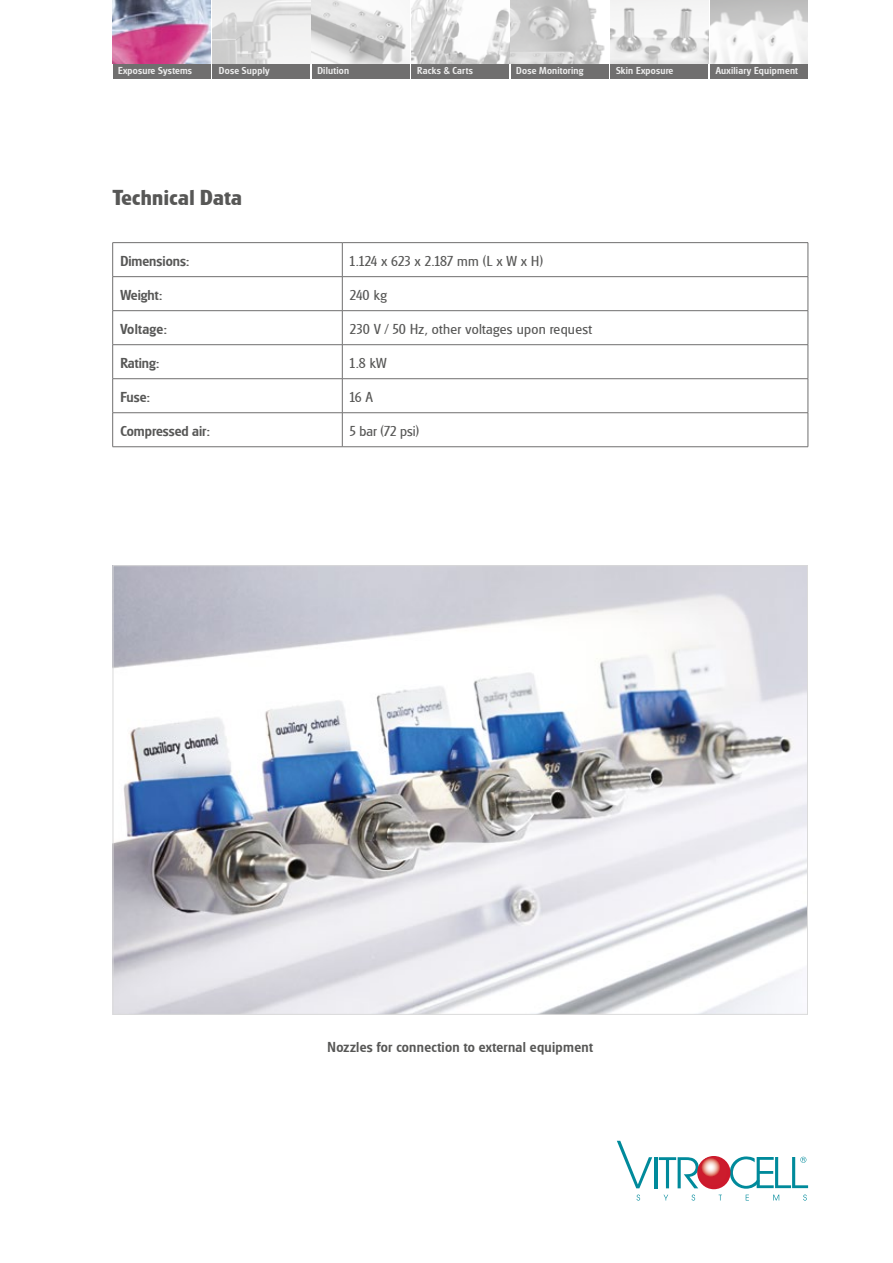
<style>
.page{position:relative;width:893px;height:1263px;background:#fff}
.page>*{position:absolute;margin:0;border:0;box-sizing:border-box;transform-origin:0 0}
.t1{font:700 22.5px "Glasgow RR";letter-spacing:.02em;color:#575756}
.t2{font:15px "Glasgow RR";letter-spacing:.02em;color:#575756}
.t3{font:500 15px "Glasgow RR";letter-spacing:.02em;color:#575756}
.t4{font:500 15px "Glasgow RR";color:#575756}
.t5{font:500 10.5px "Glasgow RR";letter-spacing:.02em;color:#ededed}
</style>
<div class="page">
<svg style="left:637px;top:1194px;width:3px;height:6px"></svg>
<svg style="left:664px;top:1195px;width:4px;height:5px"></svg>
<svg style="left:692px;top:1194px;width:3px;height:6px"></svg>
<svg style="left:617px;top:1141px;width:35px;height:47px"></svg>
<hr style="left:654px;top:1157px;width:3px;height:31px;background:#008a9b">
<svg style="left:659px;top:1157px;width:40px;height:31px"></svg>
<svg style="left:730px;top:1156px;width:78px;height:44px"></svg>
<div style="left:697px;top:1156px;width:33px;height:33px;background:#cd192c;border-radius:50%"></div>
<svg style="left:698px;top:1157px;width:29px;height:29px"></svg>
<img style="left:115px;top:567px;width:691px;height:446px">
<hr style="left:113px;top:242px;width:229px;height:1px;background:#706f6f">
<hr style="left:112px;top:243px;width:1px;height:33px;background:#706f6f">
<hr style="left:342px;top:242px;width:466px;height:1px;background:#706f6f">
<hr style="left:342px;top:243px;width:1px;height:33px;background:#706f6f">
<hr style="left:808px;top:243px;width:1px;height:33px;background:#706f6f">
<hr style="left:113px;top:276px;width:229px;height:1px;background:#706f6f">
<hr style="left:112px;top:277px;width:1px;height:33px;background:#706f6f">
<hr style="left:342px;top:276px;width:466px;height:1px;background:#706f6f">
<hr style="left:342px;top:277px;width:1px;height:33px;background:#706f6f">
<hr style="left:808px;top:277px;width:1px;height:33px;background:#706f6f">
<hr style="left:113px;top:310px;width:229px;height:1px;background:#706f6f">
<hr style="left:112px;top:311px;width:1px;height:34px;background:#706f6f">
<hr style="left:342px;top:310px;width:466px;height:1px;background:#706f6f">
<hr style="left:342px;top:311px;width:1px;height:34px;background:#706f6f">
<hr style="left:808px;top:311px;width:1px;height:34px;background:#706f6f">
<hr style="left:113px;top:344px;width:229px;height:1px;background:#706f6f">
<hr style="left:112px;top:345px;width:1px;height:34px;background:#706f6f">
<hr style="left:342px;top:344px;width:466px;height:1px;background:#706f6f">
<hr style="left:342px;top:345px;width:1px;height:34px;background:#706f6f">
<hr style="left:808px;top:345px;width:1px;height:34px;background:#706f6f">
<hr style="left:113px;top:378px;width:229px;height:1px;background:#706f6f">
<hr style="left:112px;top:379px;width:1px;height:34px;background:#706f6f">
<hr style="left:342px;top:378px;width:466px;height:1px;background:#706f6f">
<hr style="left:342px;top:379px;width:1px;height:34px;background:#706f6f">
<hr style="left:808px;top:379px;width:1px;height:34px;background:#706f6f">
<hr style="left:113px;top:412px;width:229px;height:1px;background:#706f6f">
<hr style="left:112px;top:413px;width:1px;height:34px;background:#706f6f">
<hr style="left:342px;top:412px;width:466px;height:1px;background:#706f6f">
<hr style="left:342px;top:413px;width:1px;height:34px;background:#706f6f">
<hr style="left:808px;top:413px;width:1px;height:34px;background:#706f6f">
<hr style="left:113px;top:446px;width:229px;height:1px;background:#706f6f">
<hr style="left:342px;top:446px;width:466px;height:1px;background:#706f6f">
<img style="left:113px;top:0;width:97px;height:64px">
<img style="left:611px;top:0;width:97px;height:64px">
<img style="left:710px;top:0;width:98px;height:64px">
<img style="left:511px;top:0;width:94px;height:64px">
<img style="left:411px;top:0;width:98px;height:64px">
<svg style="left:312px;top:0;width:97px;height:64px"></svg>
<img style="left:212px;top:0;width:98px;height:64px">
<div style="left:611px;top:64px;width:97px;height:15px;background:#706f6f"></div>
<div style="left:710px;top:64px;width:98px;height:15px;background:#706f6f"></div>
<div style="left:511px;top:64px;width:98px;height:15px;background:#706f6f"></div>
<div style="left:411px;top:64px;width:98px;height:15px;background:#706f6f"></div>
<div style="left:312px;top:64px;width:98px;height:15px;background:#706f6f"></div>
<div style="left:212px;top:64px;width:98px;height:15px;background:#706f6f"></div>
<div style="left:113px;top:64px;width:97px;height:15px;background:#706f6f"></div>
<p class="t5" style="left:118px;top:65px;width:75px">Exposure Systems</p>
<p class="t5" style="left:219px;top:65px;width:52px">Dose Supply</p>
<p class="t5" style="left:317px;top:65px;width:33px">Dilution</p>
<p class="t5" style="left:417px;top:65px;width:57px">Racks &amp; Carts</p>
<p class="t5" style="left:516px;top:65px;width:69px">Dose Monitoring</p>
<p class="t5" style="left:616px;top:65px;width:59px">Skin Exposure</p>
<p class="t5" style="left:716px;top:65px;width:84px">Auxiliary Equipment</p>
<p class="t1" style="left:113px;top:185px;width:131px">Technical Data</p>
<p class="t4" style="left:120px;top:253px;width:70px">Dimensions:</p>
<p class="t2" style="left:350px;top:253px;width:195px">1.124 x 623 x 2.187 mm (L x W x H)</p>
<p class="t4" style="left:120px;top:287px;width:44px">Weight:</p>
<p class="t2" style="left:350px;top:287px;width:38px">240 kg</p>
<p class="t3" style="left:120px;top:321px;width:48px">Voltage:</p>
<p class="t2" style="left:350px;top:321px;width:243px">230 V / 50 Hz, other voltages upon request</p>
<p class="t4" style="left:120px;top:355px;width:41px">Rating:</p>
<p class="t2" style="left:350px;top:355px;width:38px">1.8 kW</p>
<p class="t4" style="left:120px;top:389px;width:31px">Fuse:</p>
<p class="t2" style="left:350px;top:389px;width:24px">16 A</p>
<p class="t4" style="left:120px;top:423px;width:91px">Compressed air:</p>
<p class="t2" style="left:350px;top:423px;width:71px">5 bar (72 psi)</p>
<p class="t3" style="left:328px;top:1039px;width:267px">Nozzles for connection to external equipment</p>
</div>
